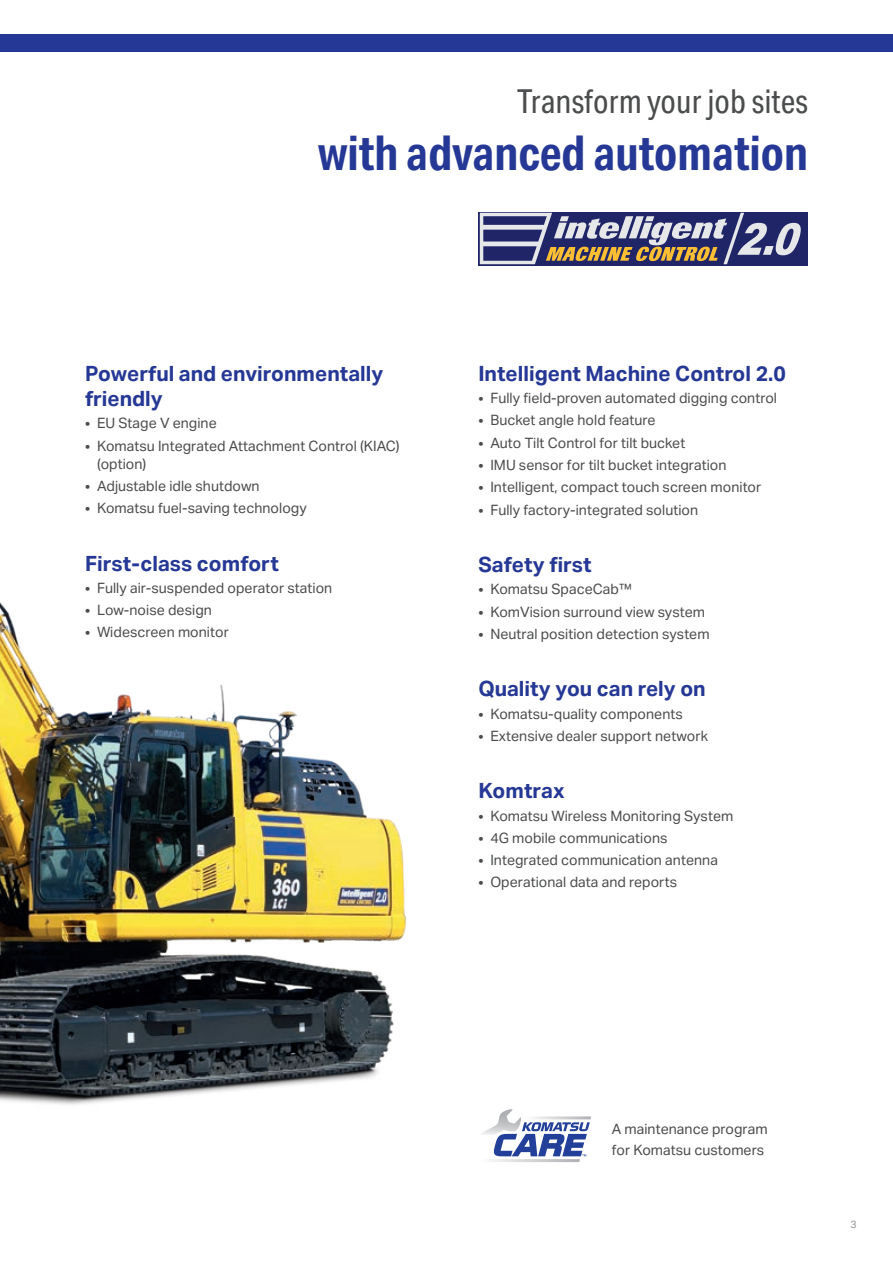
<style>
.page{position:relative;width:893px;height:1263px;background:#fff}
.page>*{position:absolute;margin:0;border:0;box-sizing:border-box;transform-origin:0 0}
.t1{font:700 48px "Aktiv Grotesk Cd";color:#263895}
.t2{font:33px "Aktiv Grotesk Cd";color:#4b4c4d}
.t3{font:700 21px/25.2px "Aktiv Grotesk";color:#263895}
.t4{font:14.25px/21px "Aktiv Grotesk";color:#4b4c4d}
.t5{font:10.5px "Aktiv Grotesk";color:#939598}
</style>
<div class="page">
<img style="left:0;top:602px;width:407px;height:503px">
<svg style="left:481px;top:1109px;width:110px;height:53px"></svg>
<div style="left:478px;top:212px;width:330px;height:53px;background:#202568"></div>
<svg style="left:480px;top:213px;width:321px;height:51px"></svg>
<div style="left:0;top:34px;width:893px;height:17px;background:#263895"></div>
<h2 class="t2" style="left:517px;top:82px;width:292px">Transform your job sites</h2>
<h1 class="t1" style="left:318px;top:125px;width:492px">with advanced automation</h1>
<h3 class="t3" style="left:85px;top:361px;width:300px">Powerful and environmentally friendly</h3>
<p class="t4" style="left:85px;top:413px;width:133px">• EU Stage V engine</p>
<p class="t4" style="left:97px;top:437px;width:304px;line-height:18px;text-indent:-12px">• Komatsu Integrated Attachment Control (KIAC) (option)</p>
<p class="t4" style="left:85px;top:475px;width:176px">• Adjustable idle shutdown</p>
<p class="t4" style="left:85px;top:498px;width:223px">• Komatsu fuel-saving technology</p>
<h3 class="t3" style="left:85px;top:551px;width:195px">First-class comfort</h3>
<p class="t4" style="left:85px;top:577px;width:249px">• Fully air-suspended operator station</p>
<p class="t4" style="left:85px;top:600px;width:128px">• Low-noise design</p>
<p class="t4" style="left:85px;top:622px;width:145px">• Widescreen monitor</p>
<h3 class="t3" style="left:478px;top:361px;width:309px">Intelligent Machine Control 2.0</h3>
<p class="t4" style="left:478px;top:388px;width:300px">• Fully field-proven automated digging control</p>
<p class="t4" style="left:478px;top:410px;width:179px">• Bucket angle hold feature</p>
<p class="t4" style="left:478px;top:432px;width:208px">• Auto Tilt Control for tilt bucket</p>
<p class="t4" style="left:478px;top:455px;width:250px">• IMU sensor for tilt bucket integration</p>
<p class="t4" style="left:478px;top:477px;width:285px">• Intelligent, compact touch screen monitor</p>
<p class="t4" style="left:478px;top:499px;width:221px">• Fully factory-integrated solution</p>
<h3 class="t3" style="left:478px;top:552px;width:115px">Safety first</h3>
<p class="t4" style="left:478px;top:579px;width:155px">• Komatsu SpaceCab™</p>
<p class="t4" style="left:478px;top:601px;width:228px">• KomVision surround view system</p>
<p class="t4" style="left:478px;top:623px;width:233px">• Neutral position detection system</p>
<h3 class="t3" style="left:478px;top:676px;width:229px">Quality you can rely on</h3>
<p class="t4" style="left:478px;top:703px;width:206px">• Komatsu-quality components</p>
<p class="t4" style="left:478px;top:725px;width:231px">• Extensive dealer support network</p>
<h3 class="t3" style="left:478px;top:778px;width:88px">Komtrax</h3>
<p class="t4" style="left:478px;top:805px;width:256px">• Komatsu Wireless Monitoring System</p>
<p class="t4" style="left:478px;top:827px;width:191px">• 4G mobile communications</p>
<p class="t4" style="left:478px;top:850px;width:241px">• Integrated communication antenna</p>
<p class="t4" style="left:478px;top:872px;width:200px">• Operational data and reports</p>
<p class="t4" style="left:612px;top:1118px;width:157px">A maintenance program for Komatsu customers</p>
<p class="t5" style="left:850px;top:1218px;width:8px">3</p>
</div>
